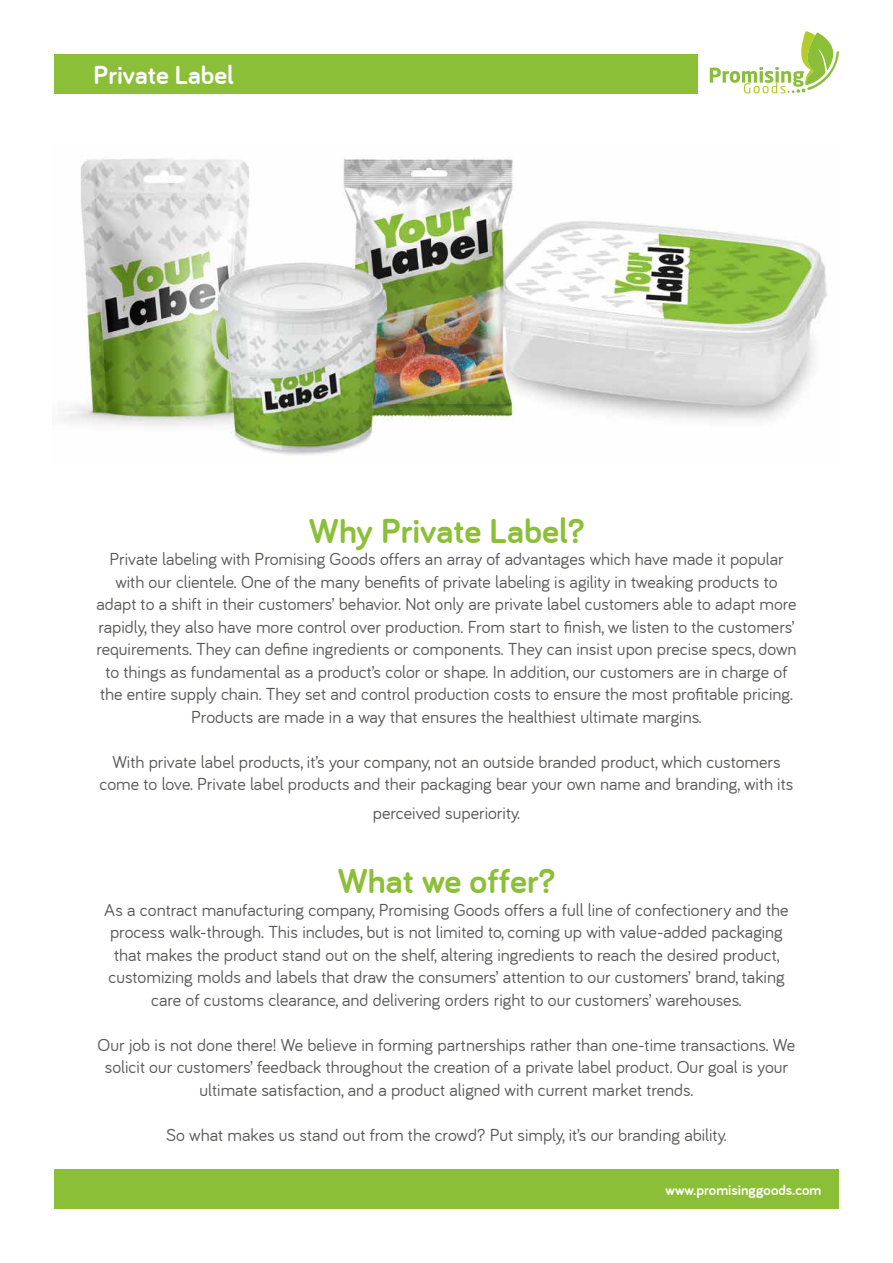
<style>
.page{position:relative;width:893px;height:1263px;background:#fff}
.page>*{position:absolute;margin:0;border:0;box-sizing:border-box;transform-origin:0 0}
.t1{font:700 36px "Bariol";color:#8cbf38}
.t2{font:700 27px "Bariol";color:#fff}
.t3{font:18px/22.5px "Bariol";color:#575756;text-align:center}
.t4{font:700 15px "Bariol";color:#fff}
</style>
<div class="page">
<div style="left:54px;top:1169px;width:785px;height:40px;background:#8cbf38"></div>
<div style="left:54px;top:54px;width:643px;height:39px;background:#8cbf38"></div>
<svg style="left:710px;top:31px;width:129px;height:62px"></svg>
<img style="left:63px;top:158px;width:765px;height:298px">
<h2 class="t2" style="left:94px;top:60px;width:142px">Private Label</h2>
<h1 class="t1" style="left:309px;top:510px;width:277px">Why Private Label?</h1>
<p class="t3" style="left:96px;top:548px;width:702px">Private labeling with Promising Goods offers an array of advantages which have made it popular with our clientele. One of the many benefits of private labeling is agility in tweaking products to adapt to a shift in their customers’ behavior. Not only are private label customers able to adapt more rapidly, they also have more control over production. From start to finish, we listen to the customers’ requirements. They can define ingredients or components. They can insist upon precise specs, down to things as fundamental as a product’s color or shape. In addition, our customers are in charge of the entire supply chain. They set and control production costs to ensure the most profitable pricing.<br>Products are made in a way that ensures the healthiest ultimate margins.</p>
<p class="t3" style="left:100px;top:751px;width:695px">With private label products, it’s your company, not an outside branded product, which customers come to love. Private label products and their packaging bear your own name and branding, with its</p>
<p class="t3" style="left:373px;top:801px;width:149px">perceived superiority.</p>
<h1 class="t1" style="left:338px;top:860px;width:219px">What we offer?</h1>
<p class="t3" style="left:104px;top:898px;width:686px">As a contract manufacturing company, Promising Goods offers a full line of confectionery and the process walk-through. This includes, but is not limited to, coming up with value-added packaging that makes the product stand out on the shelf, altering ingredients to reach the desired product, customizing molds and labels that draw the consumers’ attention to our customers’ brand, taking care of customs clearance, and delivering orders right to our customers’ warehouses.</p>
<p class="t3" style="left:98px;top:1033px;width:699px">Our job is not done there! We believe in forming partnerships rather than one-time transactions. We solicit our customers’ feedback throughout the creation of a private label product. Our goal is your ultimate satisfaction, and a product aligned with current market trends.</p>
<p class="t3" style="left:166px;top:1123px;width:562px">So what makes us stand out from the crowd? Put simply, it’s our branding ability.</p>
<p class="t4" style="left:665px;top:1181px;width:158px">www.promisinggoods.com</p>
</div>
